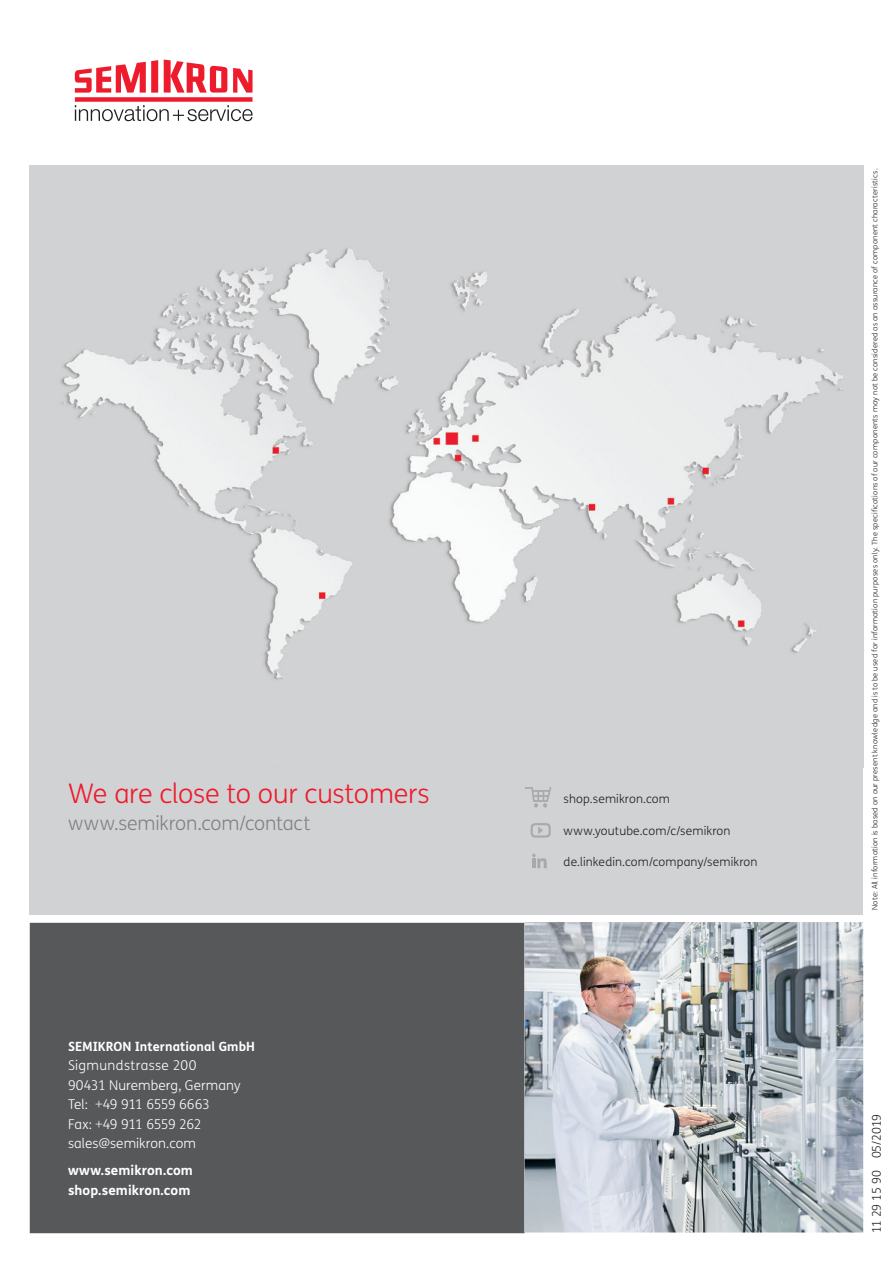
<style>
.page{position:relative;width:893px;height:1263px;background:#fff}
.page>*{position:absolute;margin:0;border:0;box-sizing:border-box;transform-origin:0 0}
.t1{font:300 27px "FS Me Pro";letter-spacing:-.01em;color:#ee1b2d}
.t2{font:300 19.5px "FS Me Pro";letter-spacing:-.005em;color:#808285}
.t3{font:300 13.5px/19.5px "FS Me Pro";letter-spacing:.005em;color:#fff}
.t4{font:700 13.5px/19.5px "FS Me Pro";letter-spacing:.005em;color:#fff}
.t5{font:700 12.75px "FS Me Pro";letter-spacing:.005em;color:#fff}
.t6{font:300 12px "FS Me Pro";letter-spacing:.01em;color:#231f20}
.t7{font:300 12px "FS Me Pro";letter-spacing:-.015em;color:#231f20}
.t8{font:300 7.5px "FS Me Pro";letter-spacing:.025em;color:#231f20}
</style>
<div class="page">
<svg style="left:75px;top:60px;width:178px;height:61px"></svg>
<div style="left:30px;top:923px;width:495px;height:310px;background:#57585a"></div>
<div style="left:30px;top:166px;width:833px;height:748px;background:#d1d2d4"></div>
<img style="left:61px;top:248px;width:782px;height:432px">
<svg style="left:525px;top:787px;width:26px;height:20px"></svg>
<svg style="left:531px;top:823px;width:20px;height:14px"></svg>
<svg style="left:532px;top:854px;width:15px;height:14px"></svg>
<img style="left:525px;top:922px;width:338px;height:310px">
<h1 class="t1" style="left:68px;top:775px;width:363px">We are close to our customers</h1>
<h2 class="t2" style="left:68px;top:809px;width:244px">www.semikron.com/contact</h2>
<h3 class="t5" style="left:68px;top:1036px;width:188px">SEMIKRON International GmbH</h3>
<h3 class="t3" style="left:68px;top:1055px;width:174px">Sigmundstrasse 200<br>90431 Nuremberg, Germany<br>Tel: +49 911 6559 6663<br>Fax: +49 911 6559 262 sales@semikron.com</h3>
<h3 class="t4" style="left:68px;top:1160px;width:126px">www.semikron.com shop.semikron.com</h3>
<h3 class="t6" style="left:564px;top:791px;width:108px">shop.semikron.com</h3>
<h3 class="t6" style="left:564px;top:822px;width:168px">www.youtube.com/c/semikron</h3>
<h3 class="t6" style="left:564px;top:854px;width:195px">de.linkedin.com/company/semikron</h3>
<p class="t8" style="left:870px;top:910px;width:743px;rotate:-90deg">Note: All information is based on our present knowledge and is to be used for information purposes only. The specifications of our components may not be considered as an assurance of component characteristics.</p>
<h3 class="t7" style="left:868px;top:1233px;width:121px;rotate:-90deg">11 29 15 90 05/2019</h3>
</div>
